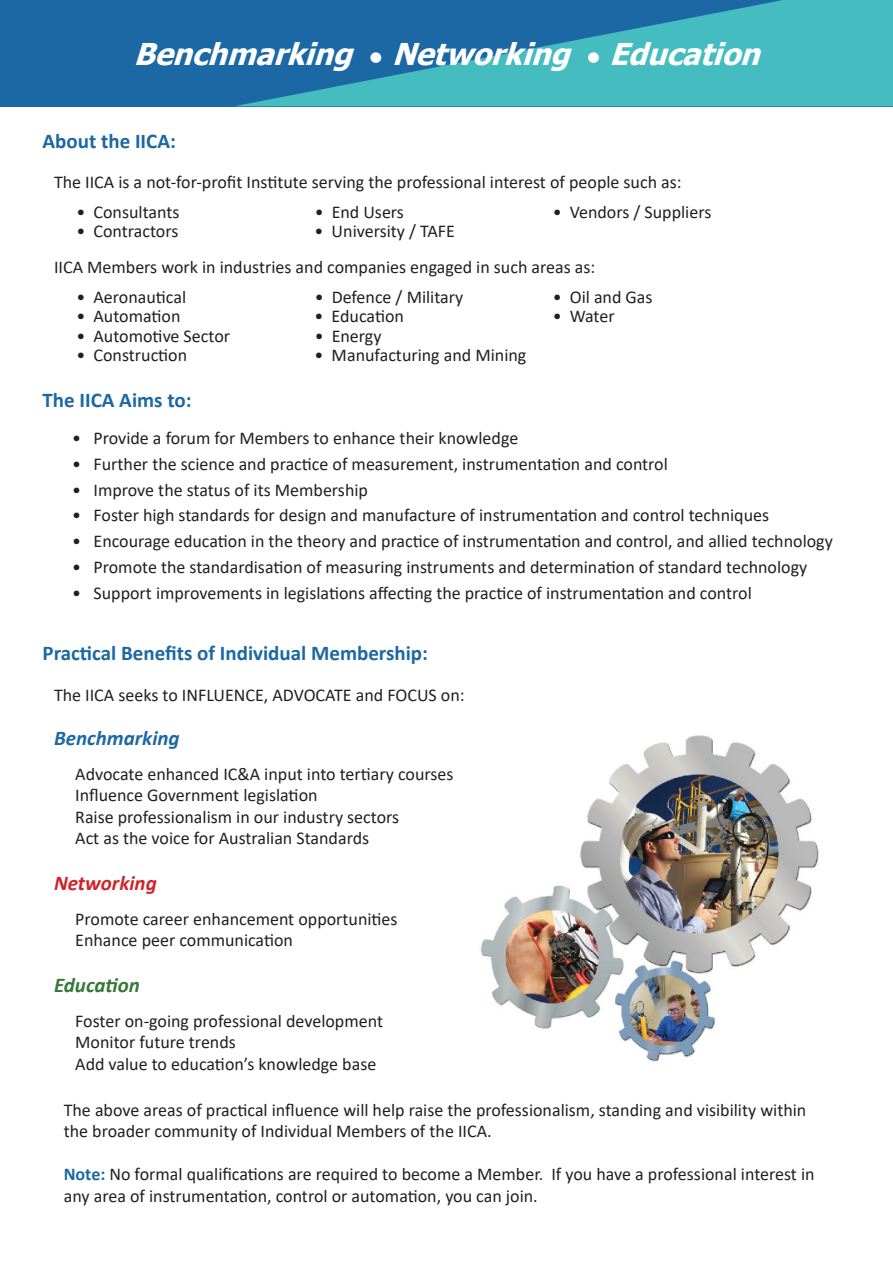
<style>
.page{position:relative;width:893px;height:1263px;background:#fff}
.page>*{position:absolute;margin:0;border:0;box-sizing:border-box;transform-origin:0 0}
.t1{font:italic 700 30px "Tahoma";color:#fff}
.t2{font:700 21px "Calibri";color:#1b68a4}
.t3{font:italic 700 21px "Calibri";color:#1b68a4}
.t4{font:italic 700 21px "Calibri";color:#d1232a}
.t5{font:italic 700 21px "Calibri";color:#377839}
.t6{font:18px/21.6px "Calibri";color:#231f20}
.s1{font-style:normal;font-size:22.5px}
.s2{font-weight:700;color:#1b68a4}
</style>
<div class="page">
<img style="left:480px;top:735px;width:339px;height:327px">
<div style="left:0;top:0;width:893px;height:106px;background:#1b68a4"></div>
<svg style="left:236px;top:0;width:657px;height:106px;fill:#45bcbf"></svg>
<h1 class="t1" style="left:134px;top:34px;width:640px">Benchmarking <span class="s1">•</span> Networking <span class="s1">•</span> Education</h1>
<p class="t2" style="left:43px;top:126px;width:135px">About the IICA:</p>
<p class="t6" style="left:54px;top:171px;width:629px">The IICA is a not-for-profit Institute serving the professional interest of people such as:</p>
<p class="t6" style="left:77px;top:200px;width:104px">• Consultants</p>
<p class="t6" style="left:77px;top:220px;width:103px">• Contractors</p>
<p class="t6" style="left:315px;top:200px;width:91px">• End Users</p>
<p class="t6" style="left:315px;top:220px;width:142px">• University / TAFE</p>
<p class="t6" style="left:553px;top:200px;width:160px">• Vendors / Suppliers</p>
<p class="t6" style="left:54px;top:256px;width:543px">IICA Members work in industries and companies engaged in such areas as:</p>
<p class="t6" style="left:77px;top:285px;width:111px">• Aeronautical</p>
<p class="t6" style="left:77px;top:325px;width:155px">• Automotive Sector</p>
<p class="t6" style="left:77px;top:305px;width:106px">• Automation</p>
<p class="t6" style="left:77px;top:344px;width:112px">• Construction</p>
<p class="t2" style="left:43px;top:385px;width:151px">The IICA Aims to:</p>
<p class="t6" style="left:315px;top:285px;width:150px">• Defence / Military</p>
<p class="t6" style="left:315px;top:325px;width:68px">• Energy</p>
<p class="t6" style="left:315px;top:305px;width:91px">• Education</p>
<p class="t6" style="left:315px;top:344px;width:213px">• Manufacturing and Mining</p>
<p class="t6" style="left:553px;top:285px;width:101px">• Oil and Gas</p>
<p class="t6" style="left:553px;top:305px;width:63px">• Water</p>
<p class="t6" style="left:72px;top:427px;width:448px">• Provide a forum for Members to enhance their knowledge</p>
<p class="t6" style="left:72px;top:452px;width:597px">• Further the science and practice of measurement, instrumentation and control</p>
<p class="t6" style="left:72px;top:478px;width:297px">• Improve the status of its Membership</p>
<p class="t6" style="left:72px;top:504px;width:698px">• Foster high standards for design and manufacture of instrumentation and control techniques</p>
<p class="t6" style="left:72px;top:530px;width:762px">• Encourage education in the theory and practice of instrumentation and control, and allied technology</p>
<p class="t6" style="left:72px;top:556px;width:737px">• Promote the standardisation of measuring instruments and determination of standard technology</p>
<p class="t6" style="left:72px;top:582px;width:681px">• Support improvements in legislations affecting the practice of instrumentation and control</p>
<p class="t2" style="left:43px;top:638px;width:387px">Practical Benefits of Individual Membership:</p>
<p class="t6" style="left:54px;top:684px;width:412px">The IICA seeks to INFLUENCE, ADVOCATE and FOCUS on:</p>
<p class="t3" style="left:54px;top:723px;width:127px">Benchmarking</p>
<p class="t6" style="left:75px;top:762px;width:380px">Advocate enhanced IC&amp;A input into tertiary courses Influence Government legislation<br>Raise professionalism in our industry sectors<br>Act as the voice for Australian Standards</p>
<p class="t4" style="left:54px;top:868px;width:104px">Networking</p>
<p class="t6" style="left:75px;top:907px;width:324px">Promote career enhancement opportunities<br>Enhance peer communication</p>
<p class="t5" style="left:54px;top:970px;width:88px">Education</p>
<p class="t6" style="left:75px;top:1009px;width:309px">Foster on-going professional development<br>Monitor future trends<br>Add value to education’s knowledge base</p>
<p class="t6" style="left:64px;top:1098px;width:744px">The above areas of practical influence will help raise the professionalism, standing and visibility within the broader community of Individual Members of the IICA.</p>
<p class="t6" style="left:64px;top:1163px;width:752px"><span class="s2">Note:</span> No formal qualifications are required to become a Member. If you have a professional interest in any area of instrumentation, control or automation, you can join.</p>
</div>
